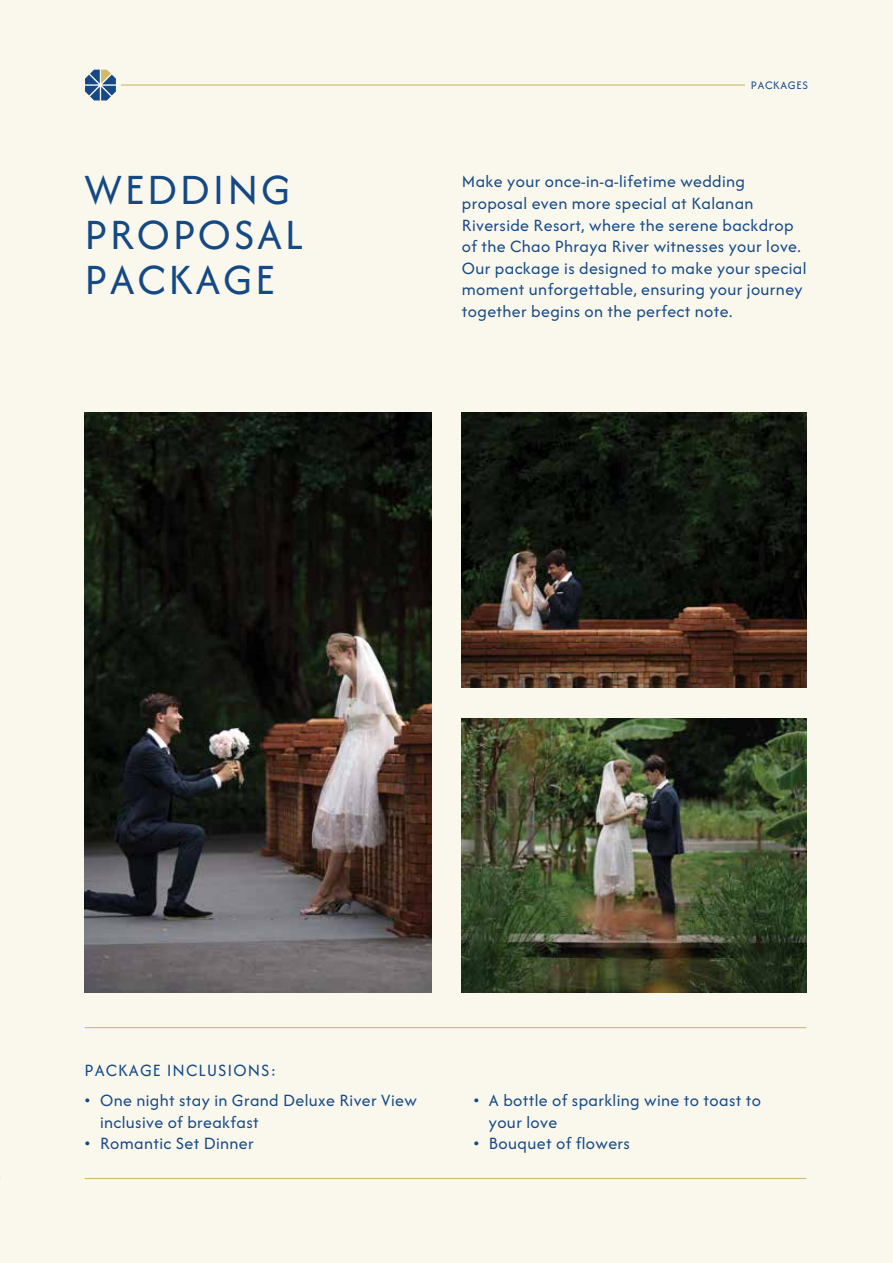
<style>
.page{position:relative;width:893px;height:1263px;background:#faf7ed}
.page>*{position:absolute;margin:0;border:0;box-sizing:border-box;transform-origin:0 0}
.t1{font:45px/45px "Afacad";letter-spacing:.06em;color:#154984}
.t2{font:18px/21.6px "Afacad";letter-spacing:.02em;color:#154984}
.t3{font:18px "Afacad";letter-spacing:.06em;color:#144a88}
.t4{font:12px "Afacad";letter-spacing:.06em;color:#144a88}
</style>
<div class="page">
<svg style="left:85px;top:70px;width:31px;height:30px"></svg>
<hr style="left:121px;top:84px;width:624px;height:2px;background:#ceb96d">
<img style="left:85px;top:413px;width:346px;height:580px">
<img style="left:462px;top:413px;width:344px;height:274px">
<img style="left:462px;top:718px;width:344px;height:275px">
<hr style="left:85px;top:1178px;width:721px;height:1px;background:#ceb96d">
<hr style="left:85px;top:1027px;width:721px;height:1px;background:#ceb96d">
<h1 class="t1" style="left:85px;top:167px;width:220px">WEDDING<br>PROPOSAL<br>PACKAGE</h1>
<p class="t4" style="left:751px;top:78px;width:58px">PACKAGES</p>
<p class="t2" style="left:462px;top:171px;width:346px">Make your once-in-a-lifetime wedding proposal even more special at Kalanan Riverside Resort, where the serene backdrop of the Chao Phraya River witnesses your love.<br>Our package is designed to make your special moment unforgettable, ensuring your journey together begins on the perfect note.</p>
<p class="t3" style="left:85px;top:1058px;width:193px">PACKAGE INCLUSIONS:</p>
<p class="t2" style="left:100px;top:1089px;width:318px;text-indent:-15px">• One night stay in Grand Deluxe River View inclusive of breakfast</p>
<p class="t2" style="left:85px;top:1133px;width:171px">• Romantic Set Dinner</p>
<p class="t2" style="left:489px;top:1089px;width:274px;text-indent:-15px">• A bottle of sparkling wine to toast to your love</p>
<p class="t2" style="left:473px;top:1133px;width:158px">• Bouquet of flowers</p>
</div>
